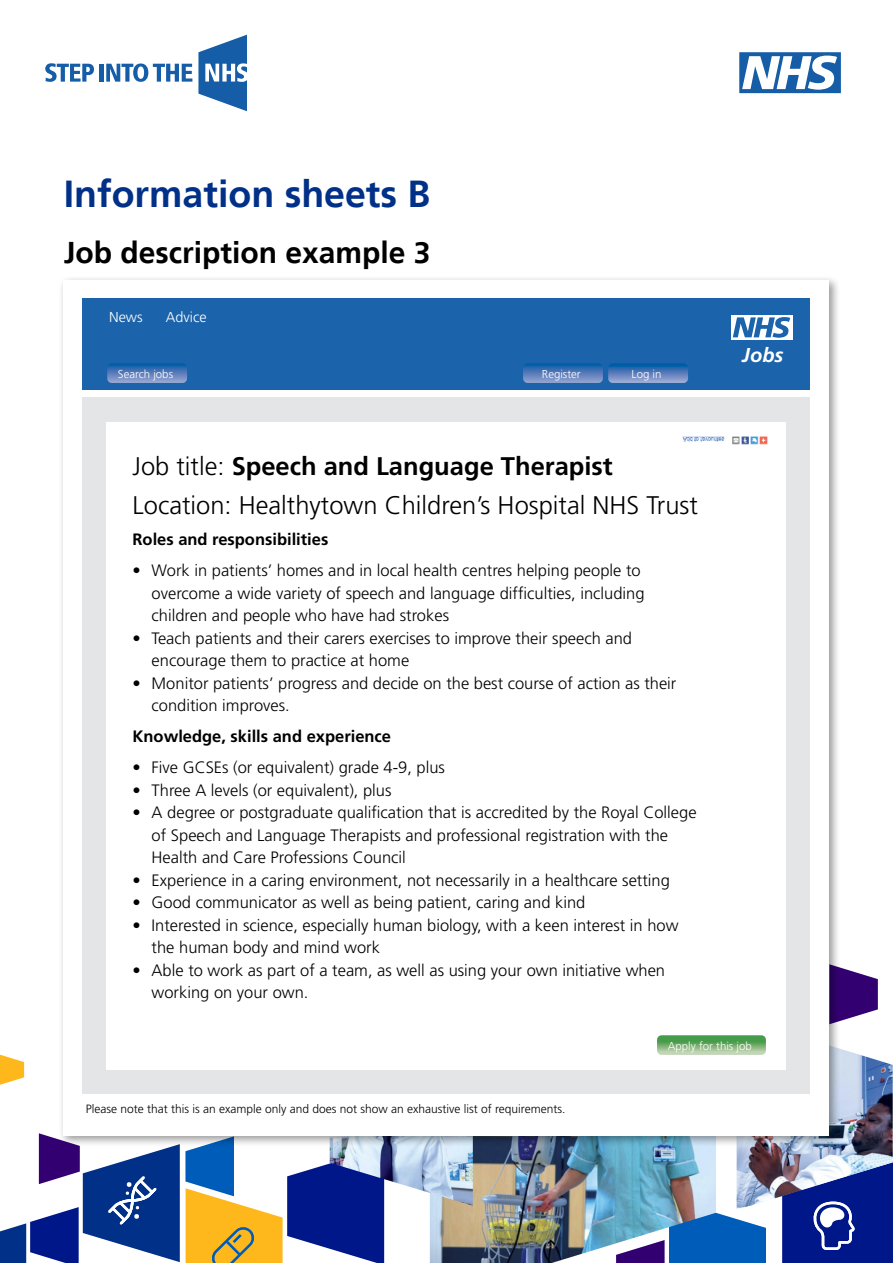
<style>
.page{position:relative;width:893px;height:1263px;background:#fff}
.page>*{position:absolute;margin:0;border:0;box-sizing:border-box;transform-origin:0 0}
.t1{font:700 37.5px "Frutiger LT";color:#003087}
.t2{font:700 30px "Frutiger LT";color:#000}
.t3{font:300 25.5px/39.2px "Frutiger";color:#000}
.t4{font:italic 700 20.1px "Frutiger";color:#fff}
.t5{font:300 16.5px/22.5px "Frutiger";color:#000}
.t6{font:700 16.5px "Frutiger";color:#000}
.t7{font:300 14.4px "Frutiger";color:#fff}
.t8{font:300 12px "Frutiger";color:#000}
.t9{font:300 11.4px "Frutiger";color:#fff}
.s1{font-weight:700}
</style>
<div class="page">
<svg style="left:840px;top:967px;width:38px;height:50px"></svg>
<svg style="left:0;top:1055px;width:24px;height:30px"></svg>
<svg style="left:716px;top:1199px;width:50px;height:64px"></svg>
<img style="left:430px;top:1147px;width:286px;height:116px">
<img style="left:384px;top:1147px;width:89px;height:59px">
<svg style="left:782px;top:1210px;width:111px;height:53px;background:#1a2f95"></svg>
<svg style="left:0;top:1133px;width:384px;height:130px"></svg>
<img style="left:737px;top:1017px;width:156px;height:193px">
<svg style="left:45px;top:63px;width:49px;height:19px"></svg>
<div style="left:99px;top:64px;width:5px;height:18px;background:#165da7"></div>
<svg style="left:106px;top:63px;width:86px;height:19px"></svg>
<svg style="left:198px;top:35px;width:49px;height:76px"></svg>
<svg style="left:739px;top:52px;width:102px;height:41px"></svg>
<div style="left:58px;top:276px;width:782px;height:871px;background:#000;opacity:.4"></div>
<div style="left:64px;top:281px;width:765px;height:855px;background:#fff"></div>
<div style="left:82px;top:298px;width:728px;height:92px;background:#1b63ab"></div>
<div style="left:82px;top:397px;width:728px;height:696px;background:#e4e5e6"></div>
<div style="left:107px;top:422px;width:679px;height:648px;background:#fff"></div>
<div style="left:731px;top:315px;width:61px;height:25px;background:#fff"></div>
<svg style="left:733px;top:317px;width:57px;height:21px"></svg>
<svg style="left:657px;top:1035px;width:109px;height:20px;background:#7cb478"></svg>
<svg style="left:107px;top:363px;width:80px;height:20px;background:#517dba"></svg>
<svg style="left:523px;top:363px;width:165px;height:20px;background:#4e7cb9"></svg>
<img style="left:682px;top:436px;width:86px;height:9px">
<h1 class="t1" style="left:64px;top:172px;width:368px">Information sheets B</h1>
<h2 class="t2" style="left:64px;top:235px;width:368px">Job description example 3</h2>
<p class="t7" style="left:109px;top:309px;width:35px">News</p>
<p class="t7" style="left:166px;top:309px;width:42px">Advice</p>
<p class="t9" style="left:118px;top:367px;width:57px">Search jobs</p>
<p class="t9" style="left:542px;top:367px;width:40px">Register</p>
<p class="t9" style="left:632px;top:367px;width:31px">Log in</p>
<h3 class="t3" style="left:132px;top:447px;width:567px">Job title: <span class="s1">Speech and Language Therapist<br></span>Location: Healthytown Children’s Hospital NHS Trust</h3>
<p class="t6" style="left:132px;top:530px;width:197px">Roles and responsibilities</p>
<p class="t5" style="left:152px;top:559px;width:494px;text-indent:-19px">• Work in patients’ homes and in local health centres helping people to overcome a wide variety of speech and language difficulties, including children and people who have had strokes</p>
<p class="t5" style="left:152px;top:627px;width:482px;text-indent:-19px">• Teach patients and their carers exercises to improve their speech and encourage them to practice at home</p>
<p class="t5" style="left:152px;top:672px;width:526px;text-indent:-19px">• Monitor patients’ progress and decide on the best course of action as their condition improves.</p>
<p class="t6" style="left:132px;top:727px;width:260px">Knowledge, skills and experience</p>
<p class="t5" style="left:132px;top:756px;width:314px">• Five GCSEs (or equivalent) grade 4-9, plus</p>
<p class="t5" style="left:132px;top:779px;width:261px">• Three A levels (or equivalent), plus</p>
<p class="t5" style="left:152px;top:801px;width:546px;text-indent:-19px">• A degree or postgraduate qualification that is accredited by the Royal College of Speech and Language Therapists and professional registration with the<br>Health and Care Professions Council</p>
<p class="t5" style="left:132px;top:869px;width:539px">• Experience in a caring environment, not necessarily in a healthcare setting</p>
<p class="t5" style="left:132px;top:891px;width:454px">• Good communicator as well as being patient, caring and kind</p>
<p class="t5" style="left:152px;top:914px;width:528px;text-indent:-19px">• Interested in science, especially human biology, with a keen interest in how the human body and mind work</p>
<p class="t5" style="left:152px;top:959px;width:515px;text-indent:-19px">• Able to work as part of a team, as well as using your own initiative when working on your own.</p>
<p class="t4" style="left:742px;top:344px;width:43px">Jobs</p>
<p class="t8" style="left:86px;top:1101px;width:481px">Please note that this is an example only and does not show an exhaustive list of requirements.</p>
<p class="t9" style="left:668px;top:1039px;width:86px">Apply for this job</p>
</div>
